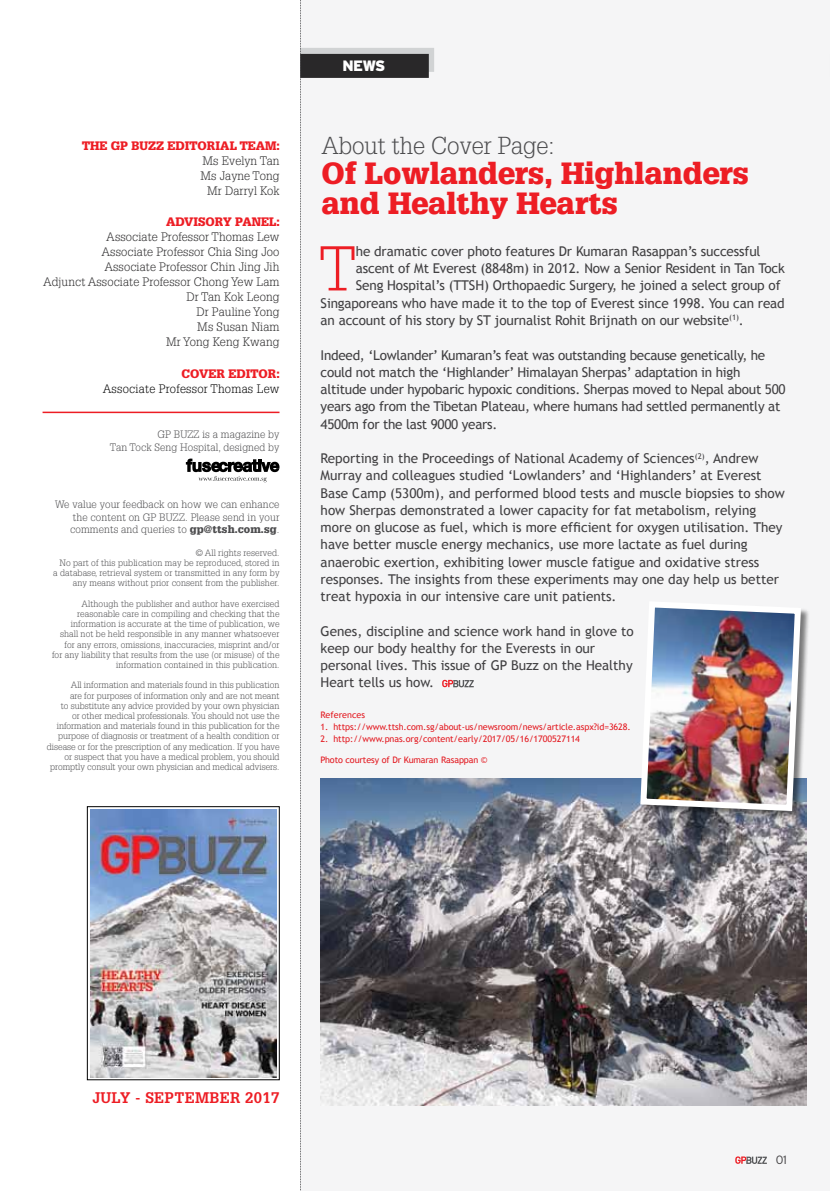
<style>
.page{position:relative;width:830px;height:1191px;background:#fff}
.page>*{position:absolute;margin:0;border:0;box-sizing:border-box;transform-origin:0 0}
.t1{font:300 61.65px "Glypha";color:#ed1d24}
.t2{font:900 30px/30px "Glypha";color:#ed1d24}
.t3{font:300 24px "Glypha";color:#4d4d4f}
.t4{font:700 15px "Glypha";letter-spacing:.02em;color:#ed1d24}
.t5{font:900 15px "Interstate";color:#fff}
.t6{font:13.5px/17.2px "Trebuchet MS";color:#414042}
.t7{font:13.5px/17.2px "Trebuchet MS";letter-spacing:-.02em;color:#414042}
.t8{font:300 12px/15px "Glypha";letter-spacing:.01em;color:#292829;text-align:center}
.t9{font:900 12px "Glypha";color:#ed1d24}
.t10{font:300 12px "Glypha";letter-spacing:.02em;color:#000}
.t11{font:300 12px "Interstate";color:#414042}
.t12{font:300 10.5px/12.8px "Glypha";letter-spacing:.01em;color:#4d4d4f;text-align:right}
.t13{font:300 9px/10.2px "Glypha";letter-spacing:.01em;color:#4d4d4f;text-align:right}
.t14{font:9px "Trebuchet MS";letter-spacing:-.01em;color:#ed1d24}
.s1{font-weight:900}
</style>
<div class="page">
<div style="left:300px;top:0;width:529px;height:1191px;background:#f5f5f6"></div>
<img style="left:320px;top:778px;width:485px;height:328px">
<div style="left:87px;top:806px;width:192px;height:274px;border:1px solid #000"></div>
<svg style="left:301px;top:48px;width:133px;height:24px"></svg>
<div style="left:300px;top:54px;width:128px;height:24px;background:#292829"></div>
<svg style="left:300px;top:0;width:1px;height:1191px"></svg>
<svg style="left:829px;top:54px;width:1px;height:23px"></svg>
<svg style="left:735px;top:1156px;width:31px;height:8px"></svg>
<img style="left:90px;top:809px;width:186px;height:268px">
<hr style="left:43px;top:411px;width:236px;height:2px;background:#ed1d24">
<svg style="left:186px;top:458px;width:93px;height:24px"></svg>
<svg style="left:442px;top:680px;width:31px;height:7px"></svg>
<div style="left:640px;top:602px;width:169px;height:218px;background:#000;opacity:.5"></div>
<img style="left:637px;top:602px;width:166px;height:212px">
<p class="t9" style="left:82px;top:138px;width:199px">The GP BUZZ editorial team:</p>
<p class="t8" style="left:200px;top:153px;width:80px">Ms Evelyn Tan<br>Ms Jayne Tong<br>Mr Darryl Kok</p>
<p class="t9" style="left:166px;top:215px;width:115px">ADVISORY PANEL :</p>
<p class="t8" style="left:43px;top:230px;width:238px;text-align:right">Associate Professor Thomas Lew<br>Associate Professor Chia Sing Joo<br>Associate Professor Chin Jing Jih<br>Adjunct Associate Professor Chong Yew Lam<br>Dr Tan Kok Leong<br>Dr Pauline Yong<br>Ms Susan Niam<br>Mr Yong Keng Kwang</p>
<p class="t9" style="left:181px;top:366px;width:100px">COVER EDITOR :</p>
<p class="t10" style="left:103px;top:382px;width:178px">Associate Professor Thomas Lew</p>
<p class="t12" style="left:110px;top:428px;width:171px">GP Buzz is a magazine by<br>Tan Tock Seng Hospital, designed by</p>
<p class="t12" style="left:70px;top:498px;width:211px;text-align:justify;text-indent:-15px">We value your feedback on how we can enhance the content on GP Buzz. Please send in your comments and queries to <span class="s1">gp@ttsh.com.sg</span>.</p>
<p class="t13" style="left:53px;top:547px;width:227px">© All rights reserved.<br>No part of this publication may be reproduced, stored in a database, retrieval system or transmitted in any form by any means without prior consent from the publisher.</p>
<p class="t13" style="left:52px;top:598px;width:229px">Although the publisher and author have exercised reasonable care in compiling and checking that the information is accurate at the time of publication, we shall not be held responsible in any manner whatsoever for any errors, omissions, inaccuracies, misprint and/or for any liability that results from the use (or misuse) of the information contained in this publication.</p>
<p class="t13" style="left:47px;top:680px;width:234px">All information and materials found in this publication<br>are for purposes of information only and are not meant<br>to substitute any advice provided by your own physician<br>or other medical professionals. You should not use the information and materials found in this publication for the purpose of diagnosis or treatment of a health condition or disease or for the prescription of any medication. If you have or suspect that you have a medical problem, you should promptly consult your own physician and medical advisers.</p>
<p class="t5" style="left:342px;top:57px;width:44px">NEWS</p>
<h3 class="t3" style="left:321px;top:132px;width:234px">About the Cover Page:</h3>
<h2 class="t2" style="left:321px;top:158px;width:429px">Of Lowlanders, Highlanders and Healthy Hearts</h2>
<h1 class="t1" style="left:318px;top:234px;width:39px">T</h1>
<p class="t6" style="left:355px;top:243px;width:406px">he dramatic cover photo features Dr Kumaran Rasappan’s successful</p>
<p class="t6" style="left:355px;top:260px;width:430px">ascent of Mt Everest (8848m) in 2012. Now a Senior Resident in Tan Tock</p>
<p class="t6" style="left:355px;top:277px;width:426px">Seng Hospital’s (TTSH) Orthopaedic Surgery, he joined a select group of</p>
<p class="t6" style="left:320px;top:294px;width:465px">Singaporeans who have made it to the top of Everest since 1998. You can read</p>
<p class="t6" style="left:320px;top:312px;width:424px">an account of his story by ST journalist Rohit Brijnath on our website<sup>(1)</sup>.</p>
<p class="t7" style="left:320px;top:346px;width:466px">Indeed, ‘Lowlander’ Kumaran’s feat was outstanding because genetically, he could not match the ‘Highlander’ Himalayan Sherpas’ adaptation in high altitude under hypobaric hypoxic conditions. Sherpas moved to Nepal about 500 years ago from the Tibetan Plateau, where humans had settled permanently at 4500m for the last 9000 years.</p>
<p class="t6" style="left:320px;top:450px;width:465px">Reporting in the Proceedings of National Academy of Sciences<sup>(2)</sup>, Andrew Murray and colleagues studied ‘Lowlanders’ and ‘Highlanders’ at Everest Base Camp (5300m), and performed blood tests and muscle biopsies to show how Sherpas demonstrated a lower capacity for fat metabolism, relying more on glucose as fuel, which is more efficient for oxygen utilisation. They have better muscle energy mechanics, use more lactate as fuel during anaerobic exertion, exhibiting lower muscle fatigue and oxidative stress responses. The insights from these experiments may one day help us better treat hypoxia in our intensive care unit patients.</p>
<p class="t6" style="left:320px;top:622px;width:314px">Genes, discipline and science work hand in glove to keep our body healthy for the Everests in our personal lives. This issue of GP Buzz on the Healthy Heart tells us how.</p>
<p class="t14" style="left:320px;top:709px;width:46px">References</p>
<p class="t14" style="left:320px;top:721px;width:311px">1. https://www.ttsh.com.sg/about-us/newsroom/news/article.aspx?id=3628.</p>
<p class="t14" style="left:320px;top:733px;width:261px">2. http://www.pnas.org/content/early/2017/05/16/1700527114</p>
<p class="t14" style="left:320px;top:754px;width:168px">Photo courtesy of Dr Kumaran Rasappan ©</p>
<p class="t4" style="left:92px;top:1088px;width:188px">JULY - SEPTEMBER 2017</p>
<p class="t11" style="left:775px;top:1153px;width:12px">01</p>
</div>
